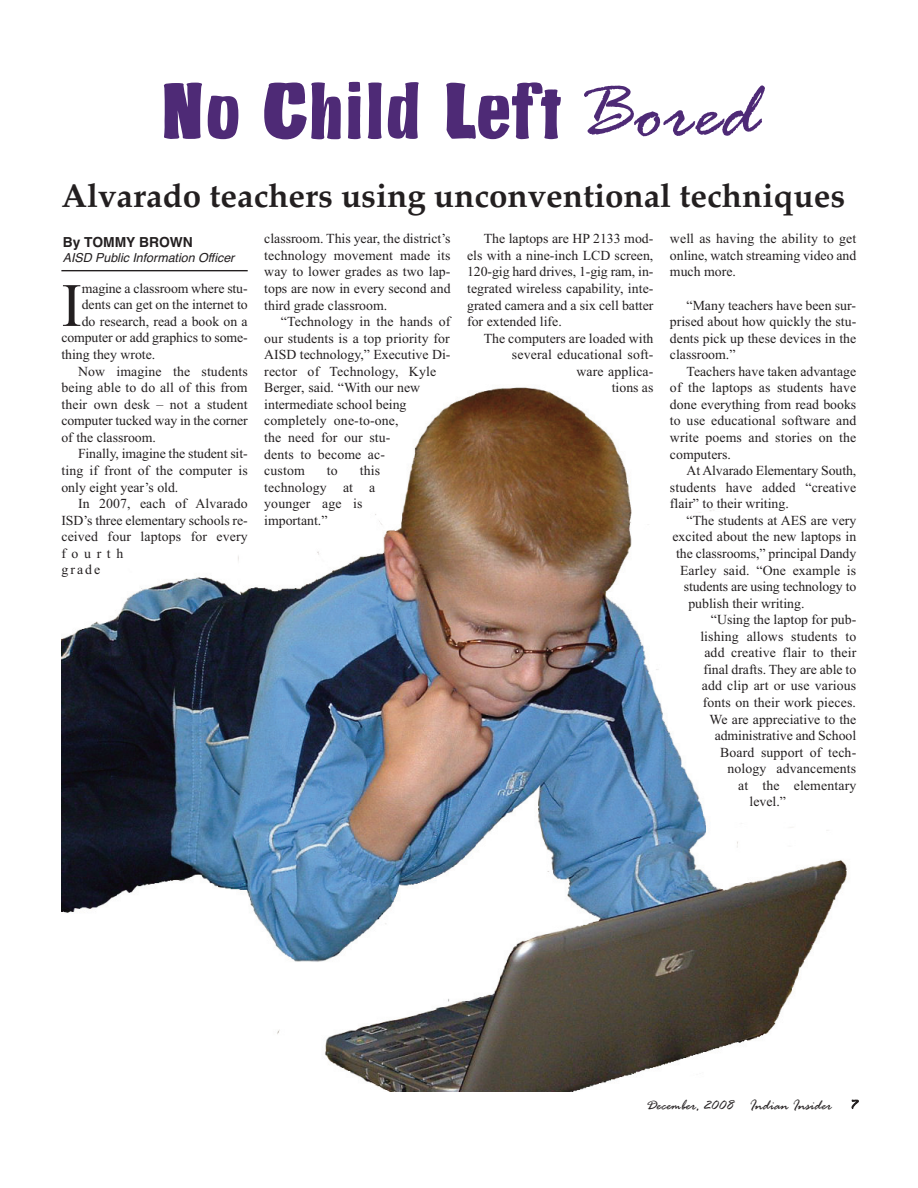
<style>
.page{position:relative;width:918px;height:1188px;background:#fff}
.page>*{position:absolute;margin:0;border:0;box-sizing:border-box;transform-origin:0 0}
.t1{font:82.8px "Churchward Bru D";color:#4e2a76}
.t2{font:61.5px "Times New Roman";color:#231f20}
.t3{font:700 33.15px "Palatino";color:#231f20}
.t4{font:15.15px "Rage D";color:#231f20}
.t5{font:13.8px/16.5px "Times New Roman";color:#231f20;text-align:justify}
.t6{font:700 13.8px "Helvetica";color:#231f20}
.t7{font:italic 12.45px "Helvetica";color:#231f20}
.s1{font-family:"Rage D"}
</style>
<div class="page">
<img style="left:61px;top:387px;width:786px;height:704px">
<hr style="left:61px;top:270px;width:187px;height:1px;background:#231f20">
<h1 class="t1" style="left:160px;top:82px;width:600px">No Child Left <span class="s1">Bored</span></h1>
<h3 class="t3" style="left:61px;top:183px;width:785px">Alvarado teachers using unconventional techniques</h3>
<p class="t6" style="left:63px;top:237px;width:132px">By TOMMY BROWN</p>
<p class="t7" style="left:63px;top:253px;width:176px">AISD Public Information Officer</p>
<h2 class="t2" style="left:61px;top:283px;width:22px">I</h2>
<p class="t5" style="left:82px;top:281px;width:167px">magine a classroom where stu-</p>
<p class="t5" style="left:82px;top:298px;width:167px">dents can get on the internet to</p>
<p class="t5" style="left:82px;top:314px;width:167px">do research, read a book on a</p>
<p class="t5" style="left:61px;top:331px;width:188px">computer or add graphics to some-</p>
<p class="t5" style="left:61px;top:347px;width:95px">thing they wrote.</p>
<p class="t5" style="left:78px;top:364px;width:171px">Now imagine the students</p>
<p class="t5" style="left:61px;top:381px;width:188px">being able to do all of this from</p>
<p class="t5" style="left:61px;top:397px;width:188px">their own desk – not a student</p>
<p class="t5" style="left:61px;top:414px;width:188px">computer tucked way in the corner</p>
<p class="t5" style="left:61px;top:430px;width:96px">of the classroom.</p>
<p class="t5" style="left:78px;top:447px;width:171px">Finally, imagine the student sit-</p>
<p class="t5" style="left:61px;top:463px;width:188px">ting if front of the computer is</p>
<p class="t5" style="left:61px;top:480px;width:119px">only eight year’s old.</p>
<p class="t5" style="left:78px;top:497px;width:171px">In 2007, each of Alvarado</p>
<p class="t5" style="left:61px;top:513px;width:188px">ISD’s three elementary schools re-</p>
<p class="t5" style="left:61px;top:530px;width:188px">ceived four laptops for every</p>
<p class="t5" style="left:61px;top:546px;width:63px">fourth</p>
<p class="t5" style="left:61px;top:563px;width:41px">grade</p>
<p class="t5" style="left:264px;top:232px;width:188px">classroom. This year, the district’s technology movement made its way to lower grades as two lap&shy;tops are now in every second and third grade classroom.</p>
<p class="t5" style="left:264px;top:315px;width:188px;text-align:left;text-indent:17px">“Technology in the hands of our students is a top priority for<br>AISD technology,” Executive Di&shy;rector of Technology, Kyle<br>Berger, said. “With our new intermediate school being completely one-to-one,<br>the need for our stu-<br>dents to become ac-<br>custom</p>
<p class="t5" style="left:264px;top:464px;width:117px;text-align:left;text-indent:96px">this technology at a younger age is important.”</p>
<p class="t5" style="left:327px;top:464px;width:12px">to</p>
<p class="t5" style="left:467px;top:232px;width:188px;text-indent:17px">The laptops are HP 2133 mod&shy;els with a nine-inch LCD screen, 120-gig hard drives, 1-gig ram, in&shy;tegrated wireless capability, inte&shy;grated camera and a six cell batter for extended life.</p>
<p class="t5" style="left:484px;top:331px;width:171px;text-align:right">The computers are loaded with several educational soft&shy;ware applica-<br>tions as</p>
<p class="t5" style="left:670px;top:232px;width:188px">well as having the ability to get online, watch streaming video and much more.</p>
<p class="t5" style="left:670px;top:298px;width:188px;text-indent:17px">“Many teachers have been sur&shy;prised about how quickly the stu&shy;dents pick up these devices in the classroom.”</p>
<p class="t5" style="left:670px;top:364px;width:188px;text-indent:17px">Teachers have taken advantage of the laptops as students have done everything from read books to use educational software and write poems and stories on the computers.</p>
<p class="t5" style="left:670px;top:464px;width:188px;text-indent:17px">At Alvarado Elementary South, students have added “creative flair” to their writing.</p>
<p class="t5" style="left:687px;top:513px;width:171px">“The students at AES are very</p>
<p class="t5" style="left:672px;top:530px;width:185px">excited about the new laptops in</p>
<p class="t5" style="left:676px;top:546px;width:182px">the classrooms,” principal Dandy</p>
<p class="t5" style="left:680px;top:563px;width:178px">Earley said. “One example is</p>
<p class="t5" style="left:684px;top:580px;width:174px">students are using technology to</p>
<p class="t5" style="left:688px;top:596px;width:118px">publish their writing.</p>
<p class="t5" style="left:711px;top:613px;width:147px">“Using the laptop for pub-</p>
<p class="t5" style="left:700px;top:629px;width:157px">lishing allows students to</p>
<p class="t5" style="left:704px;top:646px;width:153px">add creative flair to their</p>
<p class="t5" style="left:703px;top:662px;width:154px">final drafts. They are able to</p>
<p class="t5" style="left:702px;top:679px;width:156px">add clip art or use various</p>
<p class="t5" style="left:703px;top:695px;width:155px">fonts on their work pieces.</p>
<p class="t5" style="left:710px;top:712px;width:148px">We are appreciative to the</p>
<p class="t5" style="left:715px;top:729px;width:143px">administrative and School</p>
<p class="t5" style="left:720px;top:745px;width:138px">Board support of tech-</p>
<p class="t5" style="left:727px;top:762px;width:130px">nology advancements</p>
<p class="t5" style="left:738px;top:778px;width:120px">at the elementary</p>
<p class="t5" style="left:750px;top:795px;width:38px">level.”</p>
<p class="t4" style="left:646px;top:1100px;width:212px">December, 2008 Indian Insider 7</p>
</div>
